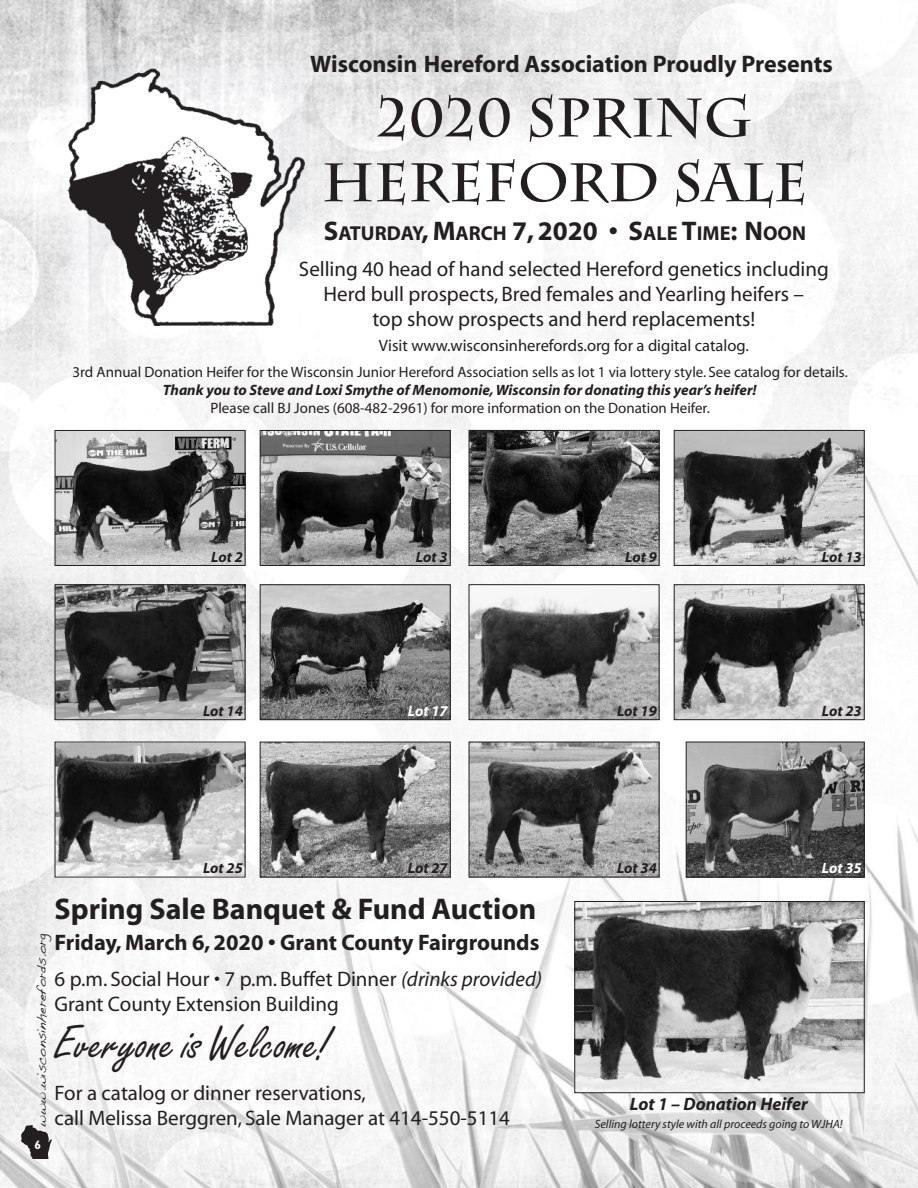
<style>
.page{position:relative;width:918px;height:1188px;background:#fff}
.page>*{position:absolute;margin:0;border:0;box-sizing:border-box;transform-origin:0 0}
.t1{font:700 54px/64.8px "Charlemagne Std";color:#231f20;text-align:center}
.t2{font:48px "Freestyle Script";color:#231f20}
.t3{font:700 30px "Myriad";color:#231f20}
.t4{font:700 24px "Myriad";color:#231f20}
.t5{font:700 22.5px "Myriad";color:#231f20}
.t6{font:21px/25.2px "Myriad";color:#231f20}
.t7{font:700 20.25px "Myriad";color:#231f20}
.t8{font:italic 700 18px "Myriad";color:#231f20}
.t9{font:16.5px "Myriad";color:#231f20}
.t10{font:15px "Myriad";color:#231f20}
.t11{font:italic 700 15px "Myriad";color:#231f20}
.t12{font:italic 700 15px "Myriad";color:#fff}
.t13{font:13.5px "Handwriting Dakota";letter-spacing:-.005em;color:#231f20}
.t14{font:italic 12px "Myriad";color:#231f20}
.t15{font:700 12px "Gentle Sans";color:#fff}
.s1{font-size:27px}
.s2{font-style:italic}
</style>
<div class="page">
<img style="left:0;top:0;width:918px;height:1188px">
<img style="left:57px;top:432px;width:186px;height:132px">
<div style="left:55px;top:430px;width:190px;height:136px;border:1px solid #231f20"></div>
<img style="left:262px;top:432px;width:187px;height:132px">
<div style="left:260px;top:430px;width:191px;height:136px;border:1px solid #231f20"></div>
<img style="left:471px;top:432px;width:186px;height:132px">
<div style="left:469px;top:430px;width:190px;height:136px;border:1px solid #231f20"></div>
<img style="left:676px;top:432px;width:187px;height:132px">
<div style="left:674px;top:430px;width:191px;height:136px;border:1px solid #231f20"></div>
<img style="left:57px;top:586px;width:186px;height:132px">
<div style="left:55px;top:584px;width:190px;height:136px;border:1px solid #231f20"></div>
<img style="left:262px;top:586px;width:187px;height:132px">
<div style="left:260px;top:584px;width:191px;height:136px;border:1px solid #231f20"></div>
<img style="left:471px;top:586px;width:186px;height:132px">
<div style="left:469px;top:584px;width:190px;height:136px;border:1px solid #231f20"></div>
<img style="left:676px;top:586px;width:187px;height:132px">
<div style="left:674px;top:584px;width:191px;height:136px;border:1px solid #231f20"></div>
<img style="left:57px;top:744px;width:186px;height:131px">
<img style="left:262px;top:744px;width:187px;height:131px">
<div style="left:260px;top:742px;width:191px;height:135px;border:1px solid #231f20"></div>
<img style="left:471px;top:744px;width:186px;height:131px">
<img style="left:688px;top:744px;width:175px;height:131px">
<div style="left:686px;top:742px;width:179px;height:135px;border:1px solid #231f20"></div>
<img style="left:67px;top:69px;width:238px;height:257px">
<img style="left:576px;top:903px;width:287px;height:188px">
<div style="left:574px;top:901px;width:291px;height:192px;border:1px solid #231f20"></div>
<img style="left:22px;top:1126px;width:29px;height:33px">
<p class="t4" style="left:310px;top:55px;width:524px">Wisconsin Hereford Association Proudly Presents</p>
<h1 class="t1" style="left:322px;top:85px;width:487px">2020 SPRING<br>HEREFORD SALE</h1>
<p class="t7" style="left:324px;top:226px;width:484px"><span class="s1">S</span>ATURDAY<span class="s1">, M</span>ARCH <span class="s1">7, 2020 • S</span>ALE <span class="s1">T</span>IME<span class="s1">: N</span>OON</p>
<p class="t6" style="left:299px;top:258px;width:531px;text-align:center">Selling 40 head of hand selected Hereford genetics including<br>Herd bull prospects, Bred females and Yearling heifers –<br>top show prospects and herd replacements!</p>
<p class="t9" style="left:379px;top:340px;width:371px">Visit www.wisconsinherefords.org for a digital catalog.</p>
<p class="t10" style="left:72px;top:366px;width:777px">3rd Annual Donation Heifer for the Wisconsin Junior Hereford Association sells as lot 1 via lottery style. See catalog for details.</p>
<p class="t11" style="left:163px;top:384px;width:595px">Thank you to Steve and Loxi Smythe of Menomonie,Wisconsin for donating this year’s heifer!</p>
<p class="t10" style="left:211px;top:402px;width:501px">Please call BJ Jones (608-482-2961) for more information on the Donation Heifer.</p>
<p class="t11" style="left:211px;top:551px;width:33px">Lot 2</p>
<p class="t11" style="left:416px;top:551px;width:33px">Lot 3</p>
<p class="t11" style="left:625px;top:551px;width:33px">Lot 9</p>
<p class="t11" style="left:822px;top:551px;width:41px">Lot 13</p>
<p class="t11" style="left:203px;top:705px;width:41px">Lot 14</p>
<p class="t12" style="left:408px;top:705px;width:41px">Lot 17</p>
<p class="t11" style="left:617px;top:705px;width:41px">Lot 19</p>
<p class="t11" style="left:822px;top:705px;width:41px">Lot 23</p>
<p class="t11" style="left:203px;top:862px;width:41px">Lot 25</p>
<p class="t11" style="left:408px;top:862px;width:41px">Lot 27</p>
<p class="t11" style="left:617px;top:862px;width:41px">Lot 34</p>
<p class="t12" style="left:822px;top:862px;width:41px">Lot 35</p>
<h3 class="t3" style="left:55px;top:898px;width:483px">Spring Sale Banquet &amp; Fund Auction</h3>
<p class="t5" style="left:55px;top:934px;width:486px">Friday, March 6, 2020 • Grant County Fairgrounds</p>
<p class="t6" style="left:55px;top:968px;width:489px">6 p.m. Social Hour • 7 p.m. Buffet Dinner <span class="s2">(drinks provided)<br></span>Grant County Extension Building</p>
<h2 class="t2" style="left:55px;top:1014px;width:277px">Everyone is Welcome!</h2>
<p class="t6" style="left:55px;top:1082px;width:457px">For a catalog or dinner reservations,<br>call Melissa Berggren, Sale Manager at 414-550-5114</p>
<p class="t13" style="left:33px;top:1126px;width:196px;rotate:-90deg">www.wisconsinherefords.org</p>
<p class="t15" style="left:35px;top:1138px;width:8px">6</p>
<p class="t8" style="left:630px;top:1098px;width:180px">Lot 1 – Donation Heifer</p>
<p class="t14" style="left:595px;top:1119px;width:249px">Selling lottery style with all proceeds going to WJHA!</p>
</div>
